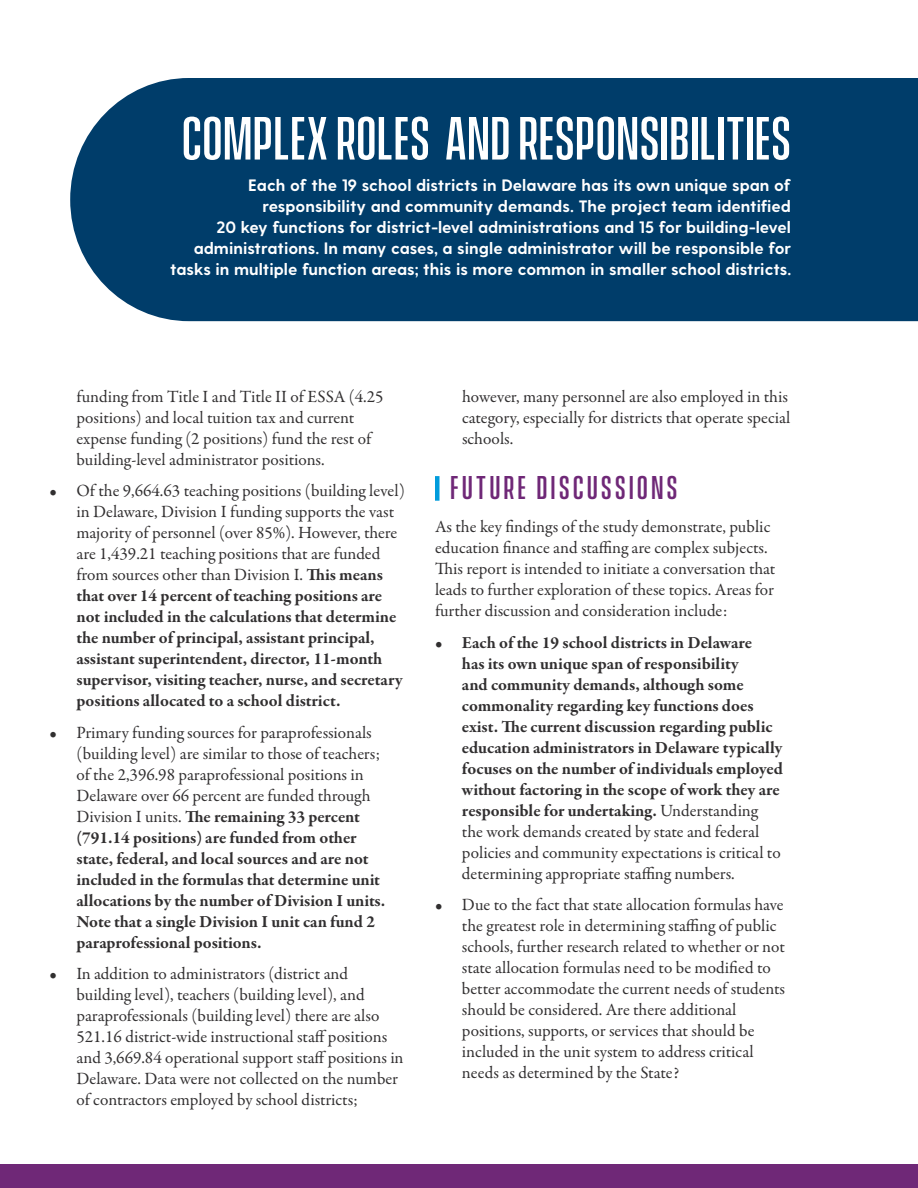
<style>
.page{position:relative;width:918px;height:1188px;background:#fff}
.page>*{position:absolute;margin:0;border:0;box-sizing:border-box;transform-origin:0 0}
.t1{font:500 55.5px "Vanguard CF";color:#fff}
.t2{font:500 30px "Vanguard CF";letter-spacing:.1em;color:#6f2877}
.t3{font:700 17.25px/21px "Garamond Premr Pro";letter-spacing:-.005em;color:#312f30}
.t4{font:17.25px/21px "Garamond Premr Pro";color:#312f30}
.t5{font:700 16.5px/21px "Greycliff CF";color:#fff;text-align:right}
.s1{font-weight:400}
</style>
<div class="page">
<div style="left:0;top:1164px;width:918px;height:24px;background:#6f2877"></div>
<div style="left:70px;top:78px;width:848px;height:243px;background:#003d6a"></div>
<div style="left:435px;top:476px;width:5px;height:25px;background:#019cdc"></div>
<h1 class="t1" style="left:182px;top:107px;width:611px">COMPLEX ROLES AND RESPONSIBILITIES</h1>
<p class="t5" style="left:170px;top:175px;width:623px">Each of the 19 school districts in Delaware has its own unique span of responsibility and community demands. The project team identified<br>20 key functions for district-level administrations and 15 for building-level administrations. In many cases, a single administrator will be responsible for tasks in multiple function areas; this is more common in smaller school districts.</p>
<p class="t4" style="left:76px;top:386px;width:309px">funding from Title I and Title II of ESSA (4.25 positions) and local tuition tax and current expense funding (2 positions) fund the rest of building-level administrator positions.</p>
<p class="t3" style="left:76px;top:481px;width:330px;text-indent:-27px"><span class="s1">• Of the 9,664.63 teaching positions (building level) in Delaware, Division I funding supports the vast majority of personnel (over 85%). However, there are 1,439.21 teaching positions that are funded from sources other than Division I.</span> This means that over 14 percent of teaching positions are not included in the calculations that determine the number of principal, assistant principal, assistant superintendent, director, 11-month supervisor, visiting teacher, nurse, and secretary positions allocated to a school district.</p>
<p class="t3" style="left:76px;top:722px;width:310px;text-indent:-27px"><span class="s1">• Primary funding sources for paraprofessionals (building level) are similar to those of teachers; of the 2,396.98 paraprofessional positions in Delaware over 66 percent are funded through Division I units.</span> The remaining 33 percent (791.14 positions) are funded from other state, federal, and local sources and are not included in the formulas that determine unit allocations by the number of Division I units.<br>Note that a single Division I unit can fund 2 paraprofessional positions.</p>
<p class="t4" style="left:76px;top:964px;width:329px;text-indent:-27px">• In addition to administrators (district and building level), teachers (building level), and paraprofessionals (building level) there are also 521.16 district-wide instructional staff positions and 3,669.84 operational support staff positions in Delaware. Data were not collected on the number of contractors employed by school districts;</p>
<p class="t4" style="left:462px;top:386px;width:330px">however, many personnel are also employed in this category, especially for districts that operate special schools.</p>
<h2 class="t2" style="left:450px;top:471px;width:229px">FUTURE DISCUSSIONS</h2>
<p class="t4" style="left:435px;top:517px;width:342px">As the key findings of the study demonstrate, public education finance and staffing are complex subjects.<br>This report is intended to initiate a conversation that leads to further exploration of these topics. Areas for further discussion and consideration include:</p>
<p class="t3" style="left:462px;top:632px;width:323px;text-indent:-27px"><span class="s1">•</span> Each of the 19 school districts in Delaware<br>has its own unique span of responsibility<br>and community demands, although some commonality regarding key functions does exist. The current discussion regarding public education administrators in Delaware typically focuses on the number of individuals employed without factoring in the scope of work they are responsible for undertaking. <span class="s1">Understanding the work demands created by state and federal policies and community expectations is critical to determining appropriate staffing numbers.</span></p>
<p class="t4" style="left:462px;top:895px;width:325px;text-indent:-27px">• Due to the fact that state allocation formulas have the greatest role in determining staffing of public schools, further research related to whether or not state allocation formulas need to be modified to better accommodate the current needs of students should be considered. Are there additional positions, supports, or services that should be included in the unit system to address critical needs as determined by the State?</p>
</div>
